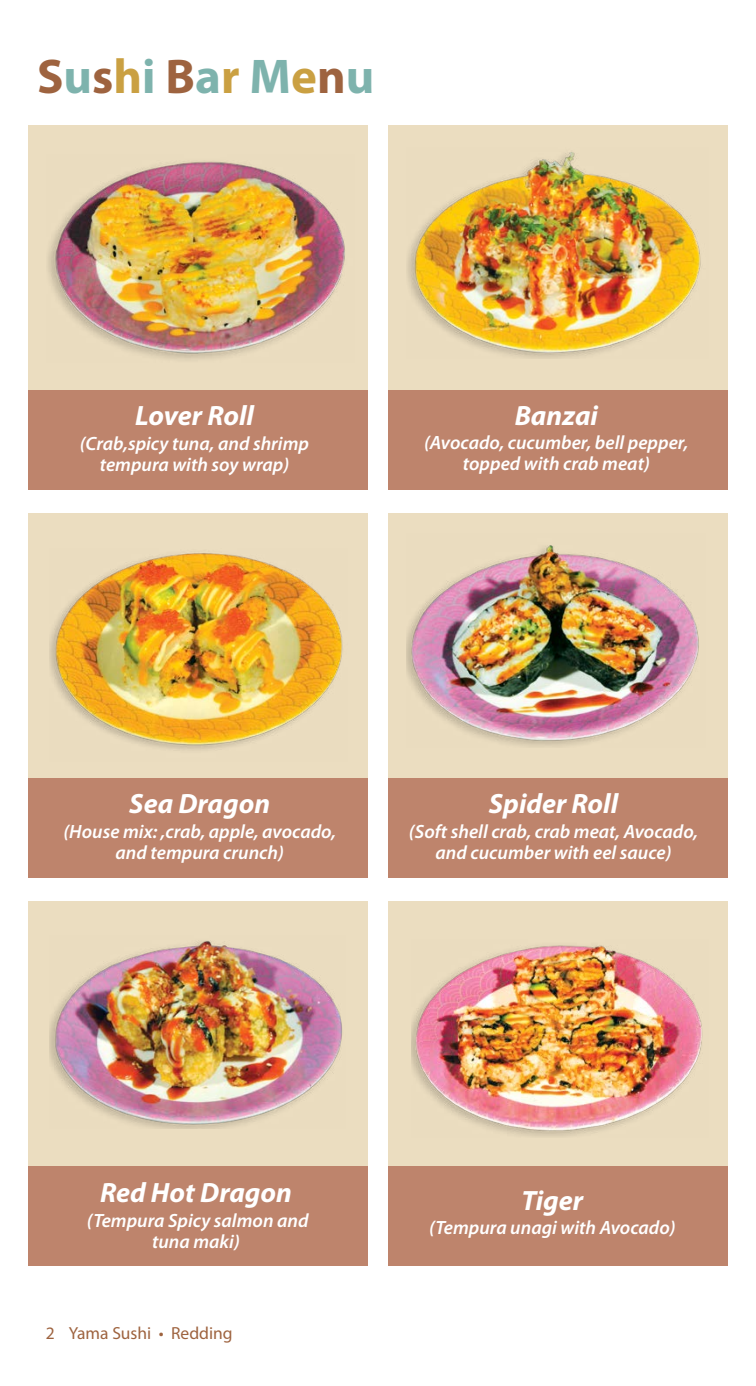
<style>
.page{position:relative;width:756px;height:1386px;background:#fff}
.page>*{position:absolute;margin:0;border:0;box-sizing:border-box;transform-origin:0 0}
.t1{font:700 49px "Myriad Pro";color:#7eb3ad}
.t2{font:italic 700 28px "Myriad Pro";color:#fff}
.t3{font:italic 600 19.25px/21px "Myriad Pro";color:#fff;text-align:center}
.t4{font:17.5px "Myriad Pro";color:#9e633f}
.s1{color:#9e633f}
.s2{color:#caa042}
</style>
<div class="page">
<div style="left:29px;top:125px;width:339px;height:279px;background:#ebddc0"></div>
<div style="left:29px;top:390px;width:339px;height:99px;background:#be846c"></div>
<div style="left:29px;top:513px;width:339px;height:279px;background:#ebddc0"></div>
<div style="left:29px;top:778px;width:339px;height:100px;background:#be846c"></div>
<div style="left:29px;top:902px;width:339px;height:278px;background:#ebddc0"></div>
<div style="left:29px;top:1166px;width:339px;height:100px;background:#be846c"></div>
<div style="left:388px;top:125px;width:339px;height:279px;background:#ebddc0"></div>
<div style="left:388px;top:390px;width:339px;height:99px;background:#be846c"></div>
<div style="left:388px;top:513px;width:339px;height:279px;background:#ebddc0"></div>
<div style="left:388px;top:778px;width:339px;height:100px;background:#be846c"></div>
<div style="left:388px;top:902px;width:339px;height:278px;background:#ebddc0"></div>
<div style="left:388px;top:1166px;width:339px;height:100px;background:#be846c"></div>
<img style="left:50px;top:940px;width:292px;height:188px">
<img style="left:48px;top:161px;width:297px;height:199px">
<img style="left:406px;top:545px;width:293px;height:202px">
<img style="left:49px;top:553px;width:294px;height:197px">
<img style="left:411px;top:945px;width:292px;height:192px">
<img style="left:407px;top:152px;width:294px;height:207px">
<h1 class="t1" style="left:37px;top:45px;width:339px"><span class="s1">S</span>u<span class="s1">s</span><span class="s2">h</span>i <span class="s1">B</span>a<span class="s2">r</span> M<span class="s2">e</span><span class="s1">n</span>u</h1>
<h2 class="t2" style="left:135px;top:398px;width:120px">Lover Roll</h2>
<p class="t3" style="left:80px;top:432px;width:231px">(Crab,spicy tuna, and shrimp tempura with soy wrap)</p>
<h2 class="t2" style="left:515px;top:397px;width:85px">Banzai</h2>
<p class="t3" style="left:424px;top:432px;width:266px">(Avocado, cucumber, bell pepper, topped with crab meat)</p>
<h2 class="t2" style="left:129px;top:785px;width:142px">Sea Dragon</h2>
<p class="t3" style="left:63px;top:820px;width:274px">(House mix: ,crab, apple, avocado, and tempura crunch)</p>
<h2 class="t2" style="left:489px;top:785px;width:131px">Spider Roll</h2>
<p class="t3" style="left:409px;top:820px;width:291px">(Soft shell crab, crab meat, Avocado, and cucumber with eel sauce)</p>
<h2 class="t2" style="left:100px;top:1175px;width:193px">Red Hot Dragon</h2>
<p class="t3" style="left:87px;top:1209px;width:223px">(Tempura Spicy salmon and tuna maki)</p>
<p class="t4" style="left:46px;top:1322px;width:188px">2 Yama Sushi • Redding</p>
<h2 class="t2" style="left:521px;top:1182px;width:63px">Tiger</h2>
<p class="t3" style="left:429px;top:1217px;width:248px">(Tempura unagi with Avocado)</p>
</div>
